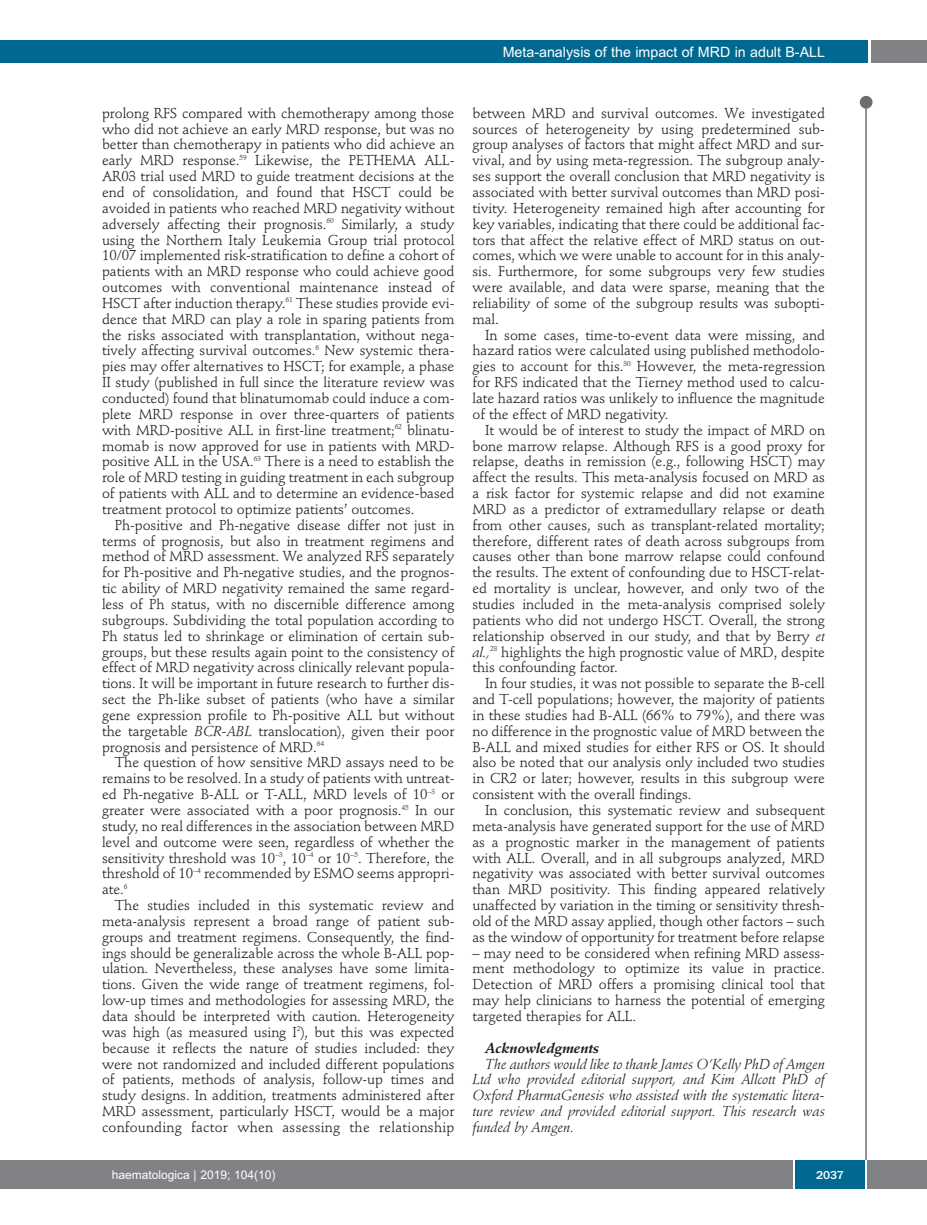
<style>
.page{position:relative;width:927px;height:1225px;background:#fff}
.page>*{position:absolute;margin:0;border:0;box-sizing:border-box;transform-origin:0 0}
.t1{font:14.25px/15.9px "Stempel Schneidler";letter-spacing:-.005em;color:#231f20;text-align:justify}
.t2{font:italic 14.25px/15.9px "Stempel Schneidler";letter-spacing:-.005em;color:#231f20;text-align:justify}
.t3{font:14.25px "Arial";color:#fff}
.t4{font:italic 700 14.25px "Stempel Schneidler";letter-spacing:-.005em;color:#231f20}
.t5{font:12px "Arial";color:#fff}
.t6{font:500 12px "Franklin Gothic";color:#fff}
.s1{font-style:italic}
</style>
<div class="page">
<div style="left:860px;top:96px;width:12px;height:13px;background:#6c6d70;border-radius:50%"></div>
<hr style="left:865px;top:98px;width:2px;height:1062px;background:#6c6d70">
<div style="left:871px;top:40px;width:56px;height:22px;background:#808285"></div>
<div style="left:18px;top:40px;width:849px;height:22px;background:#006991"></div>
<div style="left:17px;top:1160px;width:910px;height:28px;background:#808285"></div>
<div style="left:795px;top:1160px;width:70px;height:28px;background:#006991"></div>
<hr style="left:793px;top:1160px;width:2px;height:28px;background:#fff">
<hr style="left:865px;top:1160px;width:2px;height:28px;background:#fff">
<div style="left:0;top:40px;width:19px;height:22px;background:#006991"></div>
<div style="left:0;top:1160px;width:18px;height:28px;background:#808285"></div>
<p class="t3" style="left:503px;top:44px;width:324px">Meta-analysis of the impact of MRD in adult B-ALL</p>
<p class="t1" style="left:102px;top:106px;width:354px">prolong RFS compared with chemotherapy among those who did not achieve an early MRD response, but was no better than chemotherapy in patients who did achieve an early MRD response.<sup>59</sup> Likewise, the PETHEMA ALL-AR03 trial used MRD to guide treatment decisions at the end of consolidation, and found that HSCT could be avoided in patients who reached MRD negativity without adversely affecting their prognosis.<sup>60</sup> Similarly, a study using the Northern Italy Leukemia Group trial protocol 10/07 implemented risk-stratification to define a cohort of patients with an MRD response who could achieve good outcomes with conventional maintenance instead of HSCT after induction therapy.<sup>61</sup> These studies provide evi&shy;dence that MRD can play a role in sparing patients from the risks associated with transplantation, without nega&shy;tively affecting survival outcomes.<sup>6</sup> New systemic thera&shy;pies may offer alternatives to HSCT; for example, a phase II study (published in full since the literature review was conducted) found that blinatumomab could induce a com&shy;plete MRD response in over three-quarters of patients with MRD-positive ALL in first-line treatment;<sup>62</sup> blinatu&shy;momab is now approved for use in patients with MRD&shy;positive ALL in the USA.<sup>63</sup> There is a need to establish the role of MRD testing in guiding treatment in each subgroup of patients with ALL and to determine an evidence-based treatment protocol to optimize patients’ outcomes.</p>
<p class="t1" style="left:102px;top:518px;width:354px;text-indent:13px">Ph-positive and Ph-negative disease differ not just in terms of prognosis, but also in treatment regimens and method of MRD assessment. We analyzed RFS separately for Ph-positive and Ph-negative studies, and the prognos&shy;tic ability of MRD negativity remained the same regard&shy;less of Ph status, with no discernible difference among subgroups. Subdividing the total population according to Ph status led to shrinkage or elimination of certain sub&shy;groups, but these results again point to the consistency of effect of MRD negativity across clinically relevant popula&shy;tions. It will be important in future research to further dis&shy;sect the Ph-like subset of patients (who have a similar gene expression profile to Ph-positive ALL but without the targetable <span class="s1">BCR-ABL</span> translocation), given their poor prognosis and persistence of MRD.<sup>64</sup></p>
<p class="t1" style="left:102px;top:756px;width:354px;text-indent:13px">The question of how sensitive MRD assays need to be remains to be resolved. In a study of patients with untreat&shy;ed Ph-negative B-ALL or T-ALL, MRD levels of 10<sup>−3</sup> or greater were associated with a poor prognosis.<sup>45</sup> In our study, no real differences in the association between MRD level and outcome were seen, regardless of whether the sensitivity threshold was 10<sup>−3</sup>, 10<sup>−4</sup> or 10<sup>−5</sup>. Therefore, the threshold of 10<sup>−4</sup> recommended by ESMO seems appropri&shy;ate.<sup>6</sup></p>
<p class="t1" style="left:102px;top:898px;width:354px;text-indent:13px">The studies included in this systematic review and meta-analysis represent a broad range of patient sub&shy;groups and treatment regimens. Consequently, the find&shy;ings should be generalizable across the whole B-ALL pop&shy;ulation. Nevertheless, these analyses have some limita&shy;tions. Given the wide range of treatment regimens, fol&shy;low-up times and methodologies for assessing MRD, the data should be interpreted with caution. Heterogeneity was high (as measured using I<sup>2</sup>), but this was expected because it reflects the nature of studies included: they were not randomized and included different populations of patients, methods of analysis, follow-up times and study designs. In addition, treatments administered after MRD assessment, particularly HSCT, would be a major confounding factor when assessing the relationship</p>
<p class="t1" style="left:472px;top:106px;width:354px">between MRD and survival outcomes. We investigated sources of heterogeneity by using predetermined sub&shy;group analyses of factors that might affect MRD and sur&shy;vival, and by using meta-regression. The subgroup analy&shy;ses support the overall conclusion that MRD negativity is associated with better survival outcomes than MRD posi&shy;tivity. Heterogeneity remained high after accounting for key variables, indicating that there could be additional fac&shy;tors that affect the relative effect of MRD status on out&shy;comes, which we were unable to account for in this analy&shy;sis. Furthermore, for some subgroups very few studies were available, and data were sparse, meaning that the reliability of some of the subgroup results was subopti&shy;mal.</p>
<p class="t1" style="left:472px;top:328px;width:354px;text-indent:13px">In some cases, time-to-event data were missing, and hazard ratios were calculated using published methodolo&shy;gies to account for this.<sup>30</sup> However, the meta-regression for RFS indicated that the Tierney method used to calcu&shy;late hazard ratios was unlikely to influence the magnitude of the effect of MRD negativity.</p>
<p class="t1" style="left:472px;top:423px;width:354px;text-indent:13px">It would be of interest to study the impact of MRD on bone marrow relapse. Although RFS is a good proxy for relapse, deaths in remission (e.g., following HSCT) may affect the results. This meta-analysis focused on MRD as a risk factor for systemic relapse and did not examine MRD as a predictor of extramedullary relapse or death from other causes, such as transplant-related mortality; therefore, different rates of death across subgroups from causes other than bone marrow relapse could confound the results. The extent of confounding due to HSCT-relat&shy;ed mortality is unclear, however, and only two of the studies included in the meta-analysis comprised solely patients who did not undergo HSCT. Overall, the strong relationship observed in our study, and that by Berry <span class="s1">et al.,</span><sup>28</sup> highlights the high prognostic value of MRD, despite this confounding factor.</p>
<p class="t1" style="left:472px;top:677px;width:354px;text-indent:13px">In four studies, it was not possible to separate the B-cell and T-cell populations; however, the majority of patients in these studies had B-ALL (66% to 79%), and there was no difference in the prognostic value of MRD between the B-ALL and mixed studies for either RFS or OS. It should also be noted that our analysis only included two studies in CR2 or later; however, results in this subgroup were consistent with the overall findings.</p>
<p class="t1" style="left:472px;top:803px;width:354px;text-indent:13px">In conclusion, this systematic review and subsequent meta-analysis have generated support for the use of MRD as a prognostic marker in the management of patients with ALL. Overall, and in all subgroups analyzed, MRD negativity was associated with better survival outcomes than MRD positivity. This finding appeared relatively unaffected by variation in the timing or sensitivity thresh&shy;old of the MRD assay applied, though other factors – such as the window of opportunity for treatment before relapse</p>
<p class="t1" style="left:472px;top:946px;width:354px">– may need to be considered when refining MRD assess&shy;ment methodology to optimize its value in practice.<br>Detection of MRD offers a promising clinical tool that may help clinicians to harness the potential of emerging targeted therapies for ALL.</p>
<p class="t4" style="left:485px;top:1042px;width:116px">Acknowledgments</p>
<p class="t2" style="left:472px;top:1057px;width:354px;text-indent:13px">The authors would like to thank James O’Kelly PhD of Amgen Ltd who provided editorial support, and Kim Allcott PhD of Oxford PharmaGenesis who assisted with the systematic litera&shy;ture review and provided editorial support. This research was funded by Amgen.</p>
<p class="t5" style="left:112px;top:1167px;width:165px">haematologica | 2019; 104(10)</p>
<p class="t6" style="left:816px;top:1167px;width:29px">2037</p>
</div>
